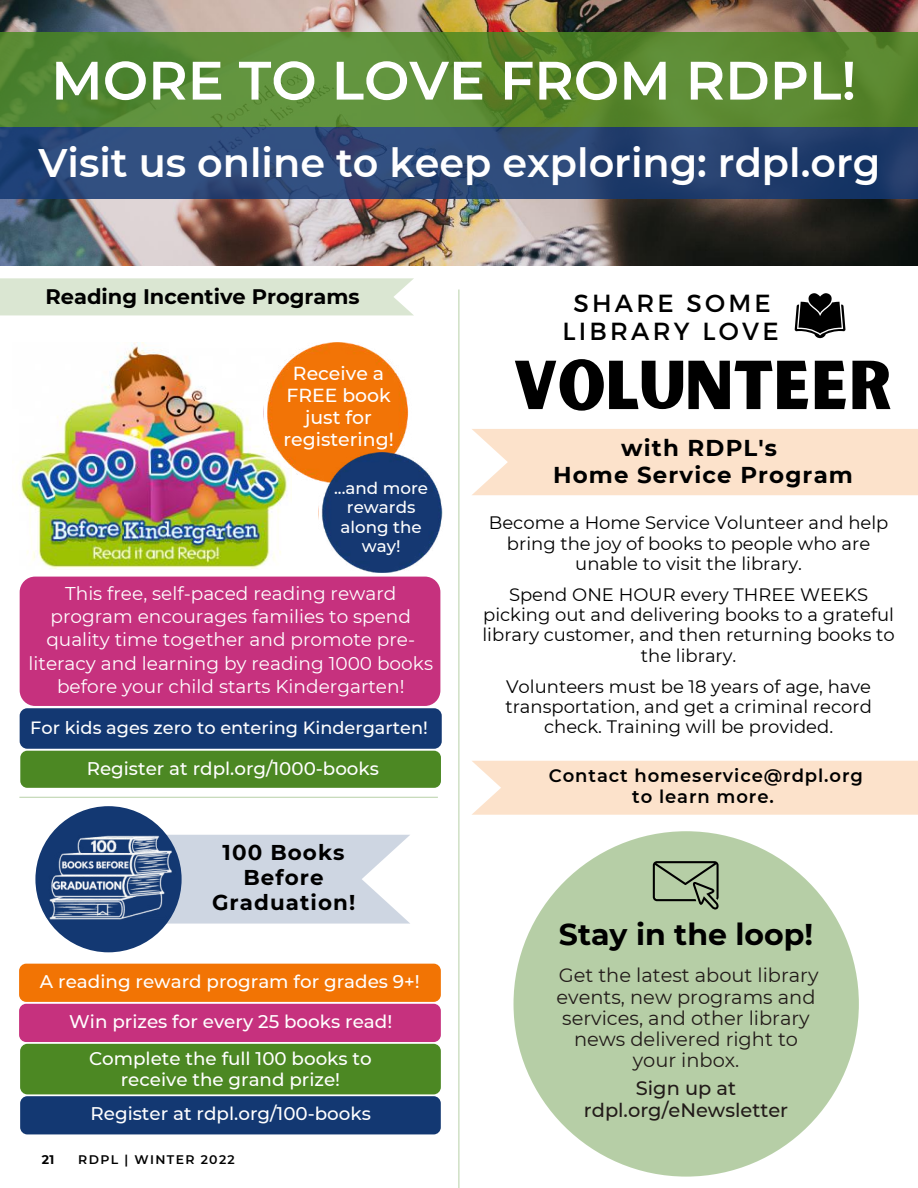
<style>
.page{position:relative;width:918px;height:1188px;background:#fff}
.page>*{position:absolute;margin:0;border:0;box-sizing:border-box;transform-origin:0 0}
.t1{font:66px "Sunborn Sans One";color:#000}
.t2{font:600 54px "Montserrat";color:#fff}
.t3{font:600 39.75px "Montserrat";color:#fff}
.t4{font:700 30px "Montserrat";color:#000}
.t5{font:24.75px/27.9px "Montserrat";letter-spacing:.13em;color:#000;text-align:center}
.t6{font:700 22.95px/27px "Montserrat";letter-spacing:.05em;color:#000;text-align:center}
.t7{font:700 21.45px/24.8px "Montserrat";letter-spacing:.05em;color:#000;text-align:center}
.t8{font:700 21px "Montserrat";color:#000}
.t9{font:19.35px/21.3px "Montserrat";color:#221b19;text-align:center}
.t10{font:500 19.35px/21.3px "Montserrat";color:#221b19;text-align:center}
.t11{font:500 18.9px/22px "Montserrat";color:#fff;text-align:center}
.t12{font:18.45px/23.1px "Montserrat";color:#fff;text-align:center}
.t13{font:500 18.3px/40.2px "Montserrat";color:#fff;text-align:center}
.t14{font:18px/20.1px "Montserrat";color:#000;text-align:center}
.t15{font:600 18px/21px "Montserrat";letter-spacing:.05em;color:#000;text-align:center}
.t16{font:500 17.7px "Montserrat";color:#fff}
.t17{font:500 16.65px/19.5px "Montserrat";color:#fff;text-align:center}
.t18{font:600 12.45px "Montserrat";letter-spacing:.11em;color:#000}
.t19{font:700 12.45px "Montserrat";color:#000}
</style>
<div class="page">
<svg style="left:795px;top:293px;width:51px;height:45px"></svg>
<div style="left:472px;top:761px;width:446px;height:54px;background:#fce2cb"></div>
<div style="left:472px;top:429px;width:446px;height:66px;background:#fce2cb"></div>
<hr style="left:458px;top:289px;width:1px;height:899px;background:#4c8823">
<img style="left:21px;top:342px;width:266px;height:227px">
<div style="left:20px;top:708px;width:422px;height:41px;background:#133872;border-radius:8px"></div>
<div style="left:20px;top:577px;width:420px;height:129px;background:#c6317e;border-radius:15px"></div>
<img style="left:264px;top:342px;width:145px;height:141px">
<img style="left:319px;top:452px;width:124px;height:121px">
<img style="left:0;top:0;width:918px;height:266px">
<svg style="left:0;top:32px;width:918px;height:95px;background:#598932"></svg>
<svg style="left:0;top:127px;width:918px;height:72px;background:#294575"></svg>
<div style="left:20px;top:751px;width:421px;height:37px;background:#4c8823;border-radius:7px"></div>
<svg style="left:167px;top:835px;width:243px;height:89px;background:#d3dae5"></svg>
<div style="left:35px;top:806px;width:147px;height:146px;background:#133872;border-radius:50%"></div>
<img style="left:38px;top:806px;width:142px;height:113px">
<hr style="left:19px;top:797px;width:419px;height:1px;background:#4c8823">
<div style="left:19px;top:964px;width:422px;height:38px;background:#f27404;border-radius:7px"></div>
<div style="left:19px;top:1004px;width:422px;height:38px;background:#c6317e;border-radius:7px"></div>
<div style="left:20px;top:1044px;width:421px;height:50px;background:#4c8823;border-radius:7px"></div>
<div style="left:20px;top:1096px;width:421px;height:38px;background:#133872;border-radius:7px"></div>
<div style="left:514px;top:831px;width:345px;height:346px;background:#b6cea6;border-radius:50%"></div>
<svg style="left:653px;top:861px;width:66px;height:49px"></svg>
<div style="left:0;top:278px;width:414px;height:37px;background:#dae6d2"></div>
<h2 class="t2" style="left:51px;top:47px;width:807px">MORE TO LOVE FROM RDPL!</h2>
<h3 class="t3" style="left:39px;top:138px;width:843px">Visit us online to keep exploring: rdpl.org</h3>
<p class="t8" style="left:45px;top:283px;width:316px">Reading Incentive Programs</p>
<p class="t11" style="left:283px;top:362px;width:112px">Receive a<br>FREE book just for registering!</p>
<p class="t17" style="left:334px;top:478px;width:95px">...and more rewards along the way!</p>
<p class="t12" style="left:28px;top:582px;width:406px">This free, self-paced reading reward program encourages families to spend quality time together and promote pre&shy;literacy and learning by reading 1000 books before your child starts Kindergarten!</p>
<p class="t16" style="left:30px;top:717px;width:399px">For kids ages zero to entering Kindergarten!</p>
<p class="t13" style="left:87px;top:749px;width:294px">Register at rdpl.org/1000-books</p>
<p class="t7" style="left:212px;top:840px;width:145px">100 Books<br>Before<br>Graduation!</p>
<p class="t13" style="left:40px;top:961px;width:381px">A reading reward program for grades 9+!<br>Win prizes for every 25 books read!</p>
<p class="t13" style="left:89px;top:1049px;width:284px;line-height:20.2px">Complete the full 100 books to receive the grand prize!</p>
<p class="t13" style="left:91px;top:1094px;width:282px">Register at rdpl.org/100-books</p>
<p class="t19" style="left:42px;top:1152px;width:14px">21</p>
<p class="t18" style="left:78px;top:1152px;width:158px">RDPL | WINTER 2022</p>
<h3 class="t5" style="left:562px;top:288px;width:218px">SHARE SOME<br>LIBRARY LOVE</h3>
<h1 class="t1" style="left:514px;top:343px;width:380px">VOLUNTEER</h1>
<p class="t6" style="left:553px;top:434px;width:301px">with RDPL's<br>Home Service Program</p>
<p class="t14" style="left:489px;top:513px;width:401px">Become a Home Service Volunteer and help bring the joy of books to people who are unable to visit the library.</p>
<p class="t14" style="left:482px;top:585px;width:414px">Spend ONE HOUR every THREE WEEKS picking out and delivering books to a grateful library customer, and then returning books to the library.</p>
<p class="t14" style="left:505px;top:677px;width:368px">Volunteers must be 18 years of age, have transportation, and get a criminal record check. Training will be provided.</p>
<p class="t15" style="left:549px;top:765px;width:316px">Contact homeservice@rdpl.org to learn more.</p>
<h3 class="t4" style="left:559px;top:916px;width:256px">Stay in the loop!</h3>
<p class="t9" style="left:557px;top:965px;width:263px">Get the latest about library events, new programs and services, and other library news delivered right to your inbox.</p>
<p class="t10" style="left:584px;top:1078px;width:206px">Sign up at rdpl.org/eNewsletter</p>
</div>
